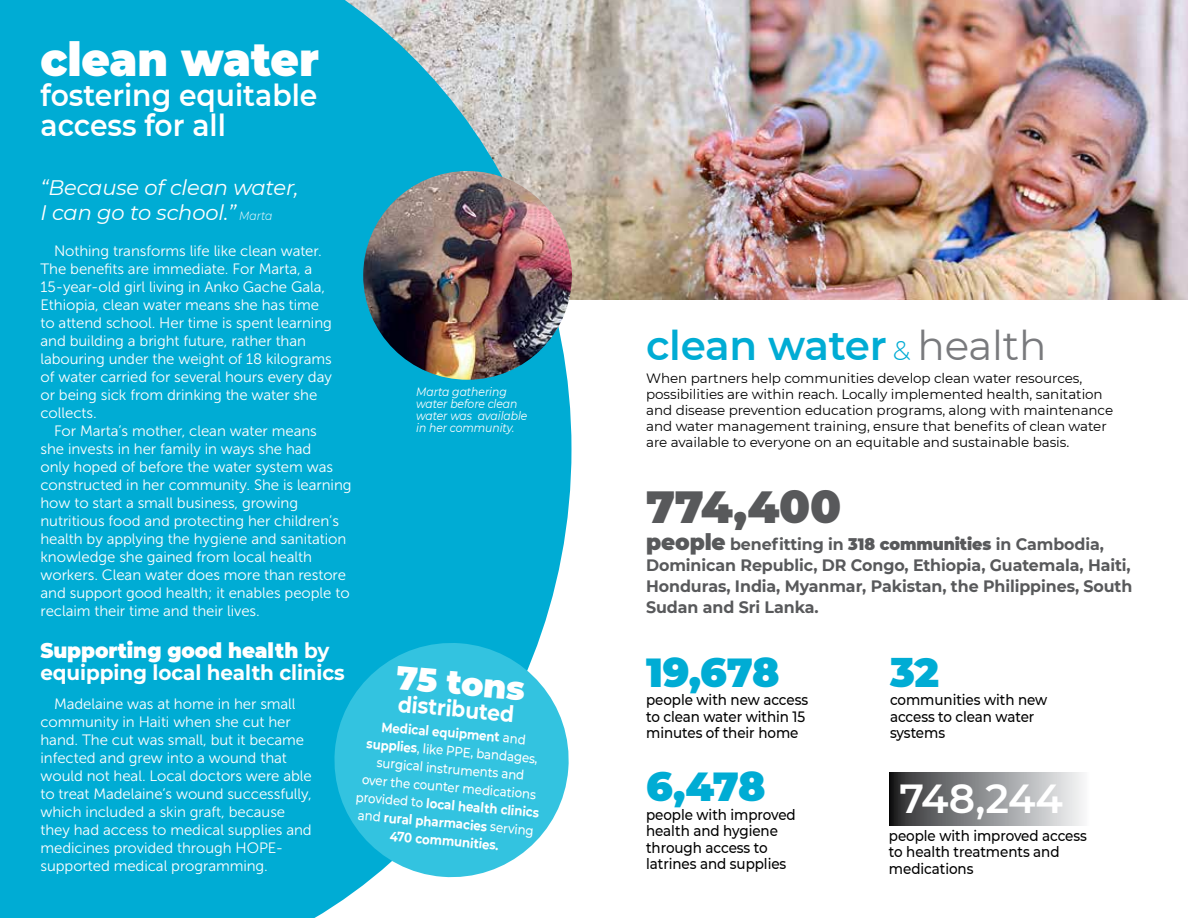
<style>
.page{position:relative;width:1188px;height:918px;background:#fff}
.page>*{position:absolute;margin:0;border:0;box-sizing:border-box;transform-origin:0 0}
.t1{font:900 46.5px "Montserrat";color:#fff;scale:.94 1}
.t2{font:900 45px "Montserrat";letter-spacing:-.005em;color:#58595b}
.t3{font:600 40.5px "Montserrat";letter-spacing:-.01em;color:#00acd4}
.t4{font:900 40.5px "Montserrat";letter-spacing:-.015em;color:#00acd4}
.t5{font:600 40.5px "Montserrat";letter-spacing:-.01em;color:#fff}
.t6{font:900 33px "Montserrat";color:#fff}
.t7{font:600 30px/30px "Montserrat";color:#fff;scale:.94 1}
.t8{font:700 22.5px "Montserrat";color:#fff;scale:.9 1}
.t9{font:700 21px/22.5px "Montserrat";letter-spacing:-.005em;color:#fff;scale:.95 1}
.t10{font:italic 21px/25.2px "Montserrat";letter-spacing:-.005em;color:#fff}
.t11{font:700 16.5px/21px "Montserrat";letter-spacing:-.005em;color:#58595b;scale:.96 1}
.t12{font:15px/18px "Museo Sans 300";letter-spacing:-.005em;color:#fff}
.t13{font:500 15px/16.5px "Montserrat";letter-spacing:-.005em;color:#000;scale:.9 1}
.t14{font:13.5px/16.2px "Montserrat";letter-spacing:-.005em;color:#000}
.t15{font:500 13.5px/18px "Montserrat";color:#fff;text-align:center;scale:.87 1}
.t16{font:italic 12px/12px "Montserrat";letter-spacing:-.005em;color:#fff;scale:.9 1}
.t17{font:italic 300 12px "Montserrat";letter-spacing:-.005em;color:#fff;scale:.9 1}
.s1{font-weight:900}
.s2{font-weight:700}
.s3{font-weight:300;font-size:27px}
.s4{font-weight:400;color:#797a7d}
.s5{font-weight:900;font-size:22.5px}
</style>
<div class="page">
<img style="left:571px;top:0;width:617px;height:299px">
<svg style="left:889px;top:772px;width:194px;height:53px;background:#8e8f91"></svg>
<svg style="left:0;top:0;width:571px;height:918px;background:#13afd4"></svg>
<svg style="left:330px;top:638px;width:241px;height:244px;background:#44c7e2"></svg>
<img style="left:363px;top:171px;width:209px;height:209px;border-radius:104px">
<h1 class="t1" style="left:40px;top:25px;width:298px">clean water</h1>
<h3 class="t7" style="left:40px;top:79px;width:296px">fostering equitable access for all</h3>
<h3 class="t10" style="left:40px;top:174px;width:260px">“Because of clean water,<br>I can go to school.”</h3>
<p class="t12" style="left:40px;top:242px;width:293px;text-indent:14px">Nothing transforms life like clean water.<br>The benefits are immediate. For Marta, a 15-year-old girl living in Anko Gache Gala, Ethiopia, clean water means she has time to attend school. Her time is spent learning and building a bright future, rather than labouring under the weight of 18 kilograms of water carried for several hours every day or being sick from drinking the water she collects.</p>
<p class="t17" style="left:239px;top:208px;width:38px">Marta</p>
<p class="t12" style="left:40px;top:422px;width:313px;text-indent:14px">For Marta’s mother, clean water means<br>she invests in her family in ways she had<br>only hoped of before the water system was constructed in her community. She is learning how to start a small business, growing nutritious food and protecting her children’s health by applying the hygiene and sanitation knowledge she gained from local health workers. Clean water does more than restore and support good health; it enables people to reclaim their time and their lives.</p>
<p class="t16" style="left:416px;top:385px;width:125px">Marta gathering water before clean water was available in her community.</p>
<h3 class="t9" style="left:40px;top:638px;width:322px"><span class="s1">Supporting good health</span> by equipping local health clinics</h3>
<p class="t12" style="left:40px;top:695px;width:273px;text-indent:14px">Madelaine was at home in her small community in Haiti when she cut her hand. The cut was small, but it became infected and grew into a wound that would not heal. Local doctors were able to treat Madelaine’s wound successfully, which included a skin graft, because they had access to medical supplies and medicines provided through HOPE&shy;supported medical programming.</p>
<h3 class="t6" style="left:399px;top:653px;width:130px;rotate:5deg">75 tons</h3>
<p class="t15" style="left:363px;top:716px;width:213px;rotate:5deg"><span class="s2">Medical equipment</span> and <span class="s2">supplies</span>, like PPE, bandages, surgical instruments and<br>over the counter medications provided to <span class="s2">local health clinics </span>and <span class="s2">rural pharmacies</span> serving<br><span class="s2">470 communities.</span></p>
<h3 class="t8" style="left:400px;top:688px;width:131px;rotate:5deg">distributed</h3>
<h3 class="t3" style="left:646px;top:317px;width:402px">clean water <span class="s3">&amp;</span> <span class="s4">health</span></h3>
<p class="t14" style="left:646px;top:369px;width:469px">When partners help communities develop clean water resources, possibilities are within reach. Locally implemented health, sanitation and disease prevention education programs, along with maintenance and water management training, ensure that benefits of clean water are available to everyone on an equitable and sustainable basis.</p>
<h2 class="t2" style="left:646px;top:474px;width:197px">774,400</h2>
<p class="t11" style="left:646px;top:533px;width:508px"><span class="s5">people</span> benefitting in <span class="s1">318 communities</span> in Cambodia, Dominican Republic, DR Congo, Ethiopia, Guatemala, Haiti, Honduras, India, Myanmar, Pakistan, the Philippines, South Sudan and Sri Lanka.</p>
<h3 class="t4" style="left:646px;top:642px;width:135px">19,678</h3>
<p class="t13" style="left:646px;top:691px;width:182px">people with new access to clean water within 15 minutes of their home</p>
<h3 class="t4" style="left:646px;top:757px;width:121px">6,478</h3>
<p class="t13" style="left:646px;top:805px;width:168px">people with improved health and hygiene through access to latrines and supplies</p>
<h3 class="t4" style="left:890px;top:642px;width:51px">32</h3>
<p class="t13" style="left:890px;top:691px;width:176px">communities with new access to clean water systems</p>
<h3 class="t5" style="left:899px;top:770px;width:165px">748,244</h3>
<p class="t13" style="left:889px;top:827px;width:222px">people with improved access to health treatments and medications</p>
</div>
